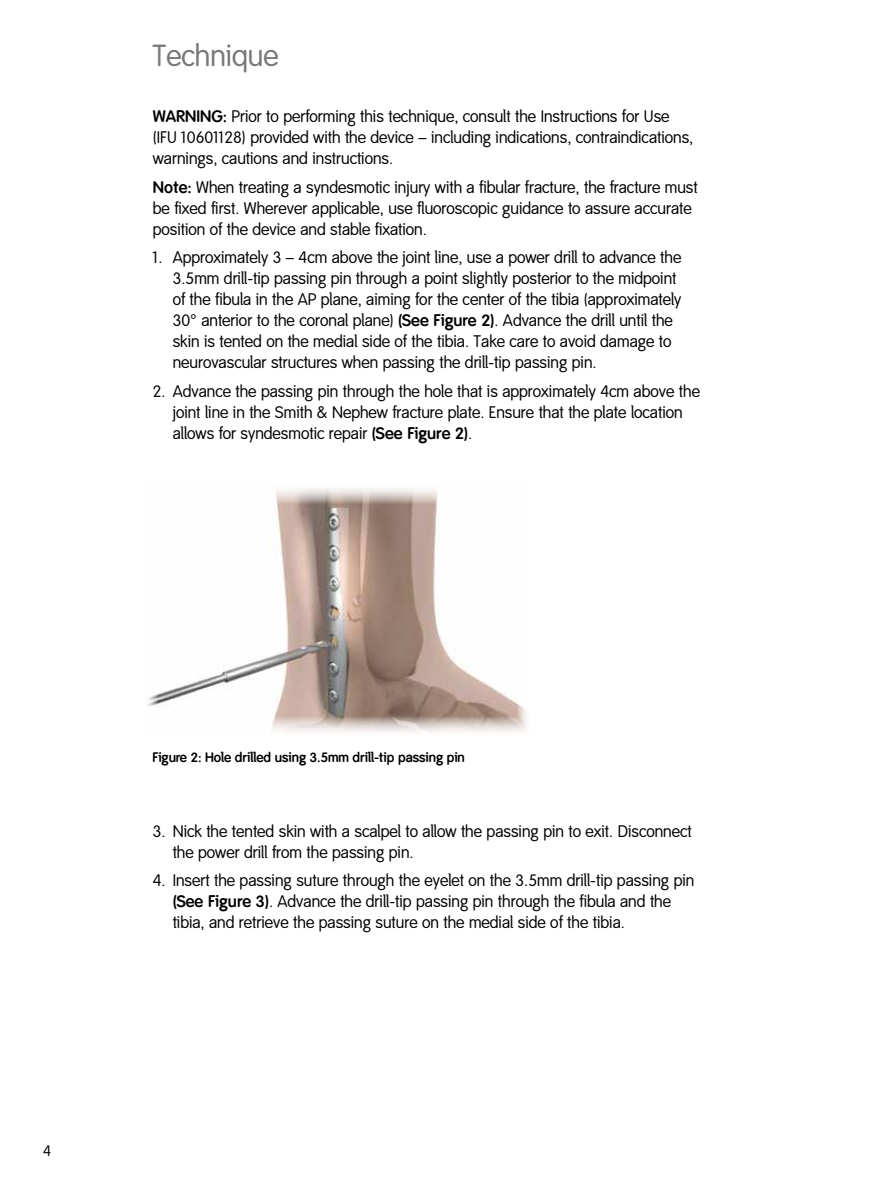
<style>
.page{position:relative;width:893px;height:1188px;background:#fff}
.page>*{position:absolute;margin:0;border:0;box-sizing:border-box;transform-origin:0 0}
.t1{font:30px "Smith&Nephew";color:#77787b}
.t2{font:16.5px/21px "Smith&Nephew";color:#000}
.t3{font:15px "Smith&Nephew";color:#000}
.t4{font:700 13.5px "Smith&Nephew";color:#000}
.s1{font-weight:700}
</style>
<div class="page">
<img style="left:148px;top:488px;width:378px;height:244px">
<h1 class="t1" style="left:152px;top:39px;width:128px">Technique</h1>
<p class="t2" style="left:153px;top:106px;width:542px"><span class="s1">WARNING:</span> Prior to performing this technique, consult the Instructions for Use (IFU 10601128) provided with the device – including indications, contraindications, warnings, cautions and instructions.</p>
<p class="t2" style="left:153px;top:177px;width:546px"><span class="s1">Note:</span> When treating a syndesmotic injury with a fibular fracture, the fracture must be fixed first. Wherever applicable, use fluoroscopic guidance to assure accurate position of the device and stable fixation.</p>
<p class="t2" style="left:173px;top:247px;width:510px;text-indent:-20px">1. Approximately 3 – 4cm above the joint line, use a power drill to advance the 3.5mm drill-tip passing pin through a point slightly posterior to the midpoint of the fibula in the AP plane, aiming for the center of the tibia (approximately 30° anterior to the coronal plane) <span class="s1">(See Figure 2)</span>. Advance the drill until the skin is tented on the medial side of the tibia. Take care to avoid damage to neurovascular structures when passing the drill-tip passing pin.</p>
<p class="t2" style="left:173px;top:381px;width:529px;text-indent:-20px">2. Advance the passing pin through the hole that is approximately 4cm above the joint line in the Smith &amp; Nephew fracture plate. Ensure that the plate location allows for syndesmotic repair <span class="s1">(See Figure 2)</span>.</p>
<p class="t3" style="left:43px;top:1143px;width:9px">4</p>
<p class="t4" style="left:153px;top:749px;width:314px">Figure 2: Hole drilled using 3.5mm drill-tip passing pin</p>
<p class="t2" style="left:173px;top:821px;width:521px;text-indent:-20px">3. Nick the tented skin with a scalpel to allow the passing pin to exit. Disconnect the power drill from the passing pin.</p>
<p class="t2" style="left:173px;top:871px;width:523px;text-indent:-20px">4. Insert the passing suture through the eyelet on the 3.5mm drill-tip passing pin <span class="s1">(See Figure 3)</span>. Advance the drill-tip passing pin through the fibula and the tibia, and retrieve the passing suture on the medial side of the tibia.</p>
</div>
